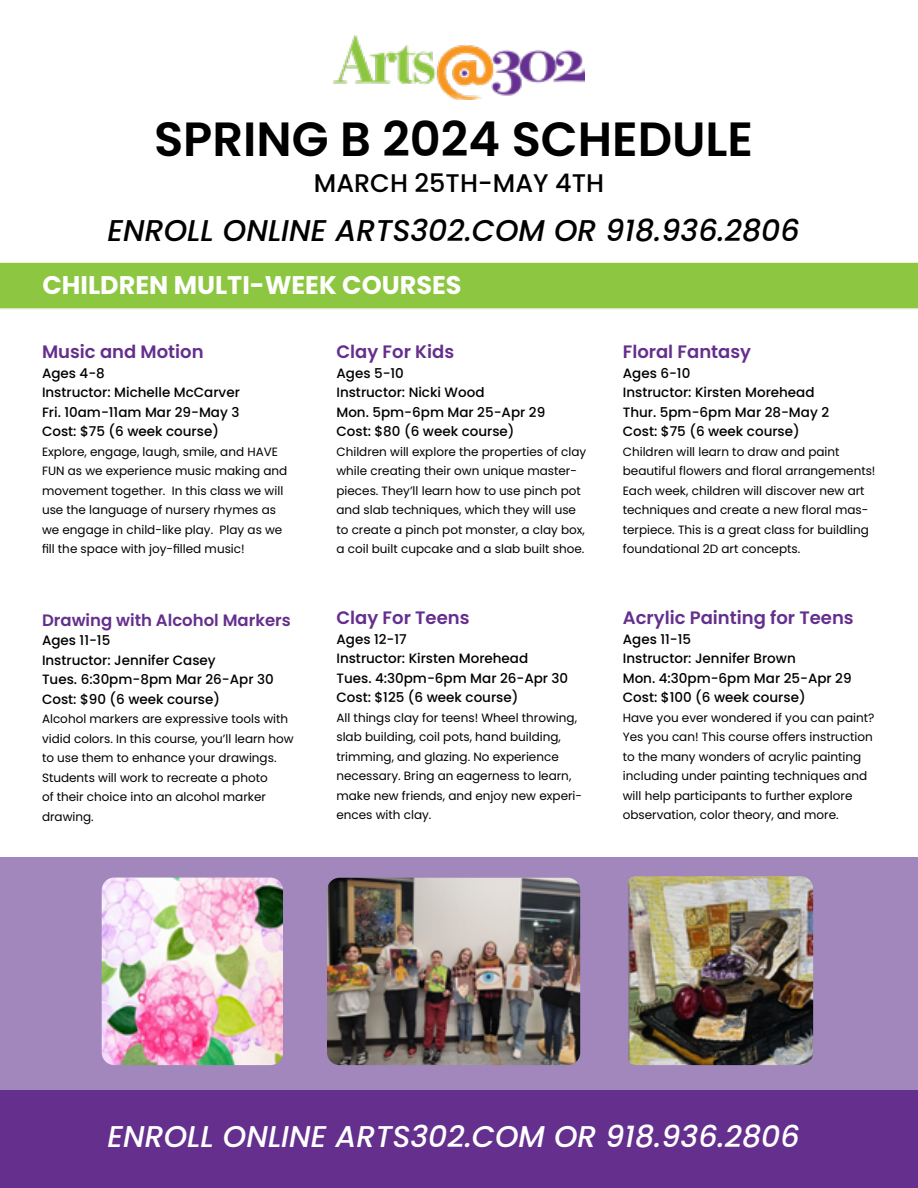
<style>
.page{position:relative;width:918px;height:1188px;background:#fff}
.page>*{position:absolute;margin:0;border:0;box-sizing:border-box;transform-origin:0 0}
.t1{font:600 48px "Poppins";color:#000}
.t2{font:italic 500 30px "Poppins";color:#000}
.t3{font:italic 500 30px "Poppins";color:#fff}
.t4{font:700 25.5px "Poppins";color:#fff}
.t5{font:500 25.5px "Poppins";color:#000}
.t6{font:600 18px "Poppins";color:#642f8d}
.t7{font:600 16.5px "Poppins";color:#642f8d}
.t8{font:500 13.5px/19.5px "Poppins";color:#000}
.t9{font:12px/19.5px "Poppins";color:#000}
</style>
<div class="page">
<div style="left:0;top:1057px;width:918px;height:131px;background:#642f8d"></div>
<div style="left:0;top:858px;width:918px;height:232px;background:#a187bb"></div>
<img style="left:334px;top:36px;width:250px;height:63px">
<div style="left:0;top:262px;width:918px;height:48px;background:#8dc640"></div>
<img style="left:102px;top:878px;width:181px;height:187px">
<img style="left:327px;top:878px;width:253px;height:187px">
<img style="left:628px;top:876px;width:185px;height:189px">
<h1 class="t1" style="left:154px;top:111px;width:601px">SPRING B 2024 SCHEDULE</h1>
<h3 class="t5" style="left:314px;top:168px;width:292px">MARCH 25TH-MAY 4TH</h3>
<h2 class="t2" style="left:107px;top:213px;width:694px">ENROLL ONLINE ARTS302.COM OR 918.936.2806</h2>
<h3 class="t4" style="left:42px;top:270px;width:421px">CHILDREN MULTI-WEEK COURSES</h3>
<h3 class="t6" style="left:42px;top:341px;width:163px">Music and Motion</h3>
<p class="t8" style="left:42px;top:363px;width:199px">Ages 4-8<br>Instructor: Michelle McCarver<br>Fri. 10am-11am Mar 29-May 3<br>Cost: $75 (6 week course)</p>
<p class="t9" style="left:42px;top:442px;width:247px">Explore, engage, laugh, smile, and HAVE FUN as we experience music making and movement together. In this class we will use the language of nursery rhymes as we engage in child-like play. Play as we fill the space with joy-filled music!</p>
<h3 class="t7" style="left:42px;top:610px;width:250px">Drawing with Alcohol Markers</h3>
<p class="t8" style="left:42px;top:631px;width:233px">Ages 11-15<br>Instructor: Jennifer Casey<br>Tues. 6:30pm-8pm Mar 26-Apr 30<br>Cost: $90 (6 week course)</p>
<p class="t9" style="left:42px;top:709px;width:253px">Alcohol markers are expressive tools with vidid colors. In this course, you’ll learn how to use them to enhance your drawings.<br>Students will work to recreate a photo<br>of their choice into an alcohol marker drawing.</p>
<h3 class="t6" style="left:336px;top:341px;width:119px">Clay For Kids</h3>
<p class="t8" style="left:336px;top:363px;width:210px">Ages 5-10<br>Instructor: Nicki Wood<br>Mon. 5pm-6pm Mar 25-Apr 29<br>Cost: $80 (6 week course)</p>
<p class="t9" style="left:336px;top:442px;width:251px">Children will explore the properties of clay while creating their own unique master&shy;pieces. They’ll learn how to use pinch pot and slab techniques, which they will use to create a pinch pot monster, a clay box, a coil built cupcake and a slab built shoe.</p>
<h3 class="t6" style="left:336px;top:607px;width:135px">Clay For Teens</h3>
<p class="t8" style="left:336px;top:629px;width:233px">Ages 12-17<br>Instructor: Kirsten Morehead<br>Tues. 4:30pm-6pm Mar 26-Apr 30<br>Cost: $125 (6 week course)</p>
<p class="t9" style="left:336px;top:708px;width:247px">All things clay for teens! Wheel throwing, slab building, coil pots, hand building, trimming, and glazing. No experience necessary. Bring an eagerness to learn, make new friends, and enjoy new experi&shy;ences with clay.</p>
<h3 class="t6" style="left:623px;top:341px;width:130px">Floral Fantasy</h3>
<p class="t8" style="left:623px;top:363px;width:208px">Ages 6-10<br>Instructor: Kirsten Morehead<br>Thur. 5pm-6pm Mar 28-May 2<br>Cost: $75 (6 week course)</p>
<p class="t9" style="left:623px;top:442px;width:254px">Children will learn to draw and paint beautiful flowers and floral arrangements!<br>Each week, children will discover new art techniques and create a new floral mas&shy;terpiece. This is a great class for buildling foundational 2D art concepts.</p>
<h3 class="t6" style="left:623px;top:607px;width:232px">Acrylic Painting for Teens</h3>
<p class="t8" style="left:623px;top:629px;width:230px">Ages 11-15<br>Instructor: Jennifer Brown<br>Mon. 4:30pm-6pm Mar 25-Apr 29<br>Cost: $100 (6 week course)</p>
<p class="t9" style="left:623px;top:708px;width:253px">Have you ever wondered if you can paint?<br>Yes you can! This course offers instruction to the many wonders of acrylic painting including under painting techniques and will help participants to further explore observation, color theory, and more.</p>
<h2 class="t3" style="left:107px;top:1119px;width:694px">ENROLL ONLINE ARTS302.COM OR 918.936.2806</h2>
</div>
